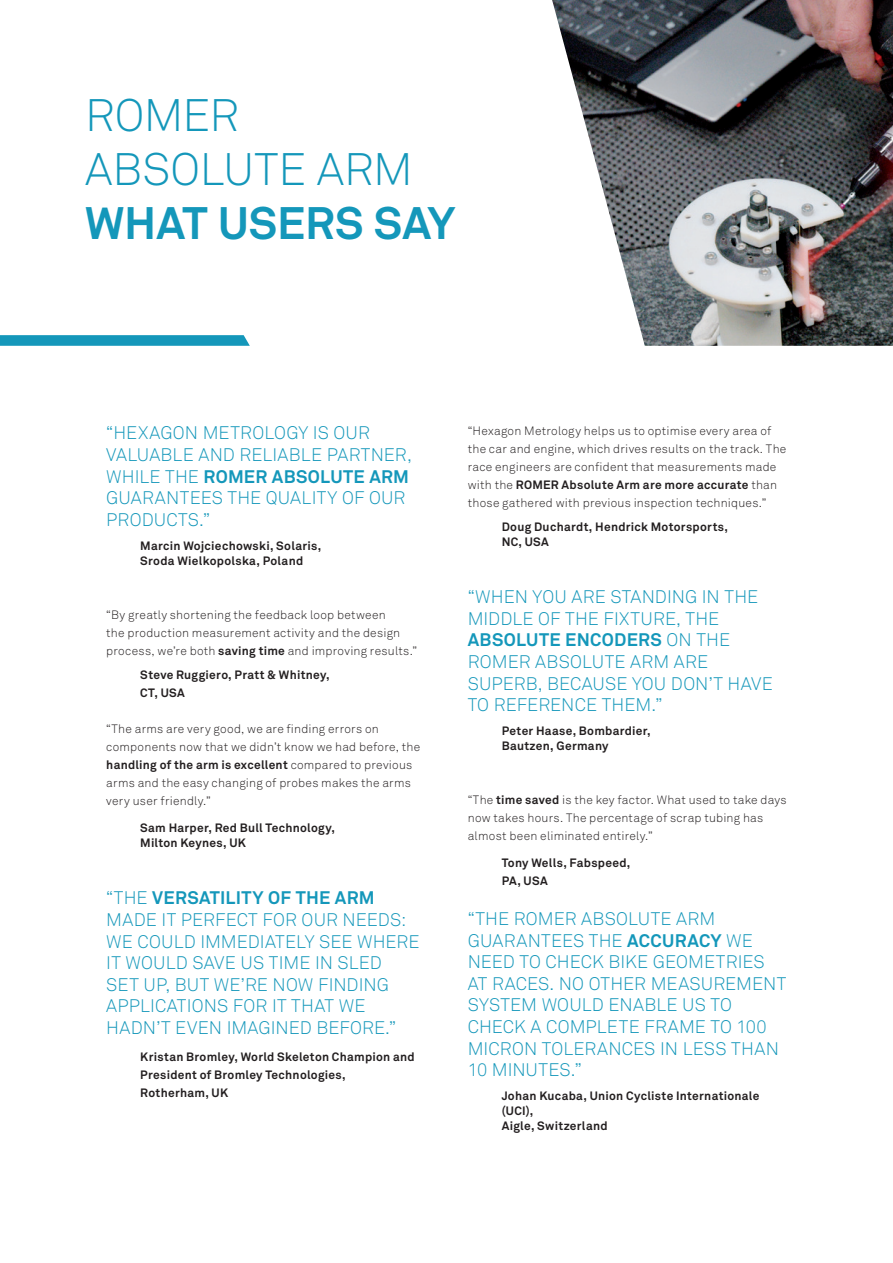
<style>
.page{position:relative;width:893px;height:1263px;background:#fff}
.page>*{position:absolute;margin:0;border:0;box-sizing:border-box;transform-origin:0 0}
.t1{font:45px/54px "Akkurat Light Pro";color:#1497ba}
.t2{font:700 45px "Akkurat Pro";letter-spacing:-.005em;color:#1497ba}
.t3{font:18px/21.6px "Akkurat Light Pro";letter-spacing:.005em;color:#1497ba}
.t4{font:700 18px "Akkurat Pro";letter-spacing:.015em;color:#1497ba}
.t5{font:12px/18px "Akkurat Light Pro";letter-spacing:.02em;color:#231f20}
.t6{font:700 12px/15px "Akkurat Pro";letter-spacing:.025em;color:#231f20}
.s1{font-family:"Akkurat Light Pro";font-weight:400}
.s2{font-family:"Akkurat Pro";font-weight:700}
</style>
<div class="page">
<img style="left:552px;top:0;width:338px;height:346px">
<svg style="left:0;top:335px;width:250px;height:11px;background:#1e9bbd"></svg>
<h1 class="t1" style="left:85px;top:89px;width:329px">ROMER<br>ABSOLUTE ARM</h1>
<h1 class="t2" style="left:85px;top:195px;width:372px">WHAT USERS SAY</h1>
<h2 class="t3" style="left:106px;top:423px;width:307px">“HEXAGON METROLOGY IS OUR<br>VALUABLE AND RELIABLE PARTNER,</h2>
<h2 class="t4" style="left:106px;top:465px;width:304px"><span class="s1">WHILE THE</span> ROMER ABSOLUTE ARM</h2>
<h2 class="t3" style="left:106px;top:487px;width:301px">GUARANTEES THE QUALITY OF OUR<br>PRODUCTS.”</h2>
<p class="t6" style="left:140px;top:538px;width:182px">Marcin Wojciechowski, Solaris,<br>Sroda Wielkopolska, Poland</p>
<p class="t5" style="left:106px;top:606px;width:312px">“By greatly shortening the feedback loop between<br>the production measurement activity and the design process, we’re both <span class="s2">saving time</span> and improving results.”</p>
<p class="t6" style="left:140px;top:666px;width:191px;line-height:18px">Steve Ruggiero, Pratt &amp; Whitney,<br>CT, USA</p>
<p class="t5" style="left:106px;top:720px;width:316px">“The arms are very good, we are finding errors on components now that we didn’t know we had before, the</p>
<p class="t6" style="left:106px;top:757px;width:308px">handling of the arm is excellent <span class="s1">compared to previous</span></p>
<p class="t5" style="left:106px;top:774px;width:306px">arms and the easy changing of probes makes the arms very user friendly.”</p>
<p class="t6" style="left:140px;top:820px;width:196px">Sam Harper, Red Bull Technology,<br>Milton Keynes, UK</p>
<h2 class="t4" style="left:106px;top:887px;width:270px"><span class="s1">“THE</span> VERSATILITY OF THE ARM</h2>
<h2 class="t3" style="left:106px;top:909px;width:315px">MADE IT PERFECT FOR OUR NEEDS:<br>WE COULD IMMEDIATELY SEE WHERE<br>IT WOULD SAVE US TIME IN SLED<br>SET UP, BUT WE’RE NOW FINDING<br>APPLICATIONS FOR IT THAT WE<br>HADN’T EVEN IMAGINED BEFORE.”</h2>
<p class="t6" style="left:140px;top:1048px;width:276px;line-height:18px">Kristan Bromley, World Skeleton Champion and<br>President of Bromley Technologies,<br>Rotherham, UK</p>
<p class="t5" style="left:468px;top:422px;width:320px">“Hexagon Metrology helps us to optimise every area of the car and engine, which drives results on the track. The race engineers are confident that measurements made</p>
<p class="t6" style="left:468px;top:477px;width:311px"><span class="s1">with the</span> ROMER Absolute Arm are more accurate <span class="s1">than</span></p>
<p class="t5" style="left:468px;top:494px;width:300px">those gathered with previous inspection techniques.”</p>
<p class="t6" style="left:502px;top:519px;width:228px">Doug Duchardt, Hendrick Motorsports,<br>NC, USA</p>
<h2 class="t3" style="left:468px;top:586px;width:292px">“WHEN YOU ARE STANDING IN THE<br>MIDDLE OF THE FIXTURE, THE</h2>
<h2 class="t4" style="left:468px;top:629px;width:264px">ABSOLUTE ENCODERS <span class="s1">ON THE</span></h2>
<h2 class="t3" style="left:468px;top:651px;width:307px">ROMER ABSOLUTE ARM ARE<br>SUPERB, BECAUSE YOU DON’T HAVE<br>TO REFERENCE THEM.”</h2>
<p class="t6" style="left:502px;top:724px;width:150px">Peter Haase, Bombardier,<br>Bautzen, Germany</p>
<p class="t5" style="left:468px;top:791px;width:320px">“The <span class="s2">time saved</span> is the key factor. What used to take days now takes hours. The percentage of scrap tubing has almost been eliminated entirely.”</p>
<p class="t6" style="left:502px;top:854px;width:130px;line-height:18px">Tony Wells, Fabspeed,<br>PA, USA</p>
<h2 class="t3" style="left:468px;top:908px;width:320px">“THE ROMER ABSOLUTE ARM<br>GUARANTEES THE <span class="s2">ACCURACY</span> WE<br>NEED TO CHECK BIKE GEOMETRIES<br>AT RACES. NO OTHER MEASUREMENT<br>SYSTEM WOULD ENABLE US TO<br>CHECK A COMPLETE FRAME TO 100<br>MICRON TOLERANCES IN LESS THAN<br>10 MINUTES.”</h2>
<p class="t6" style="left:502px;top:1088px;width:259px">Johan Kucaba, Union Cycliste Internationale (UCI),<br>Aigle, Switzerland</p>
</div>
